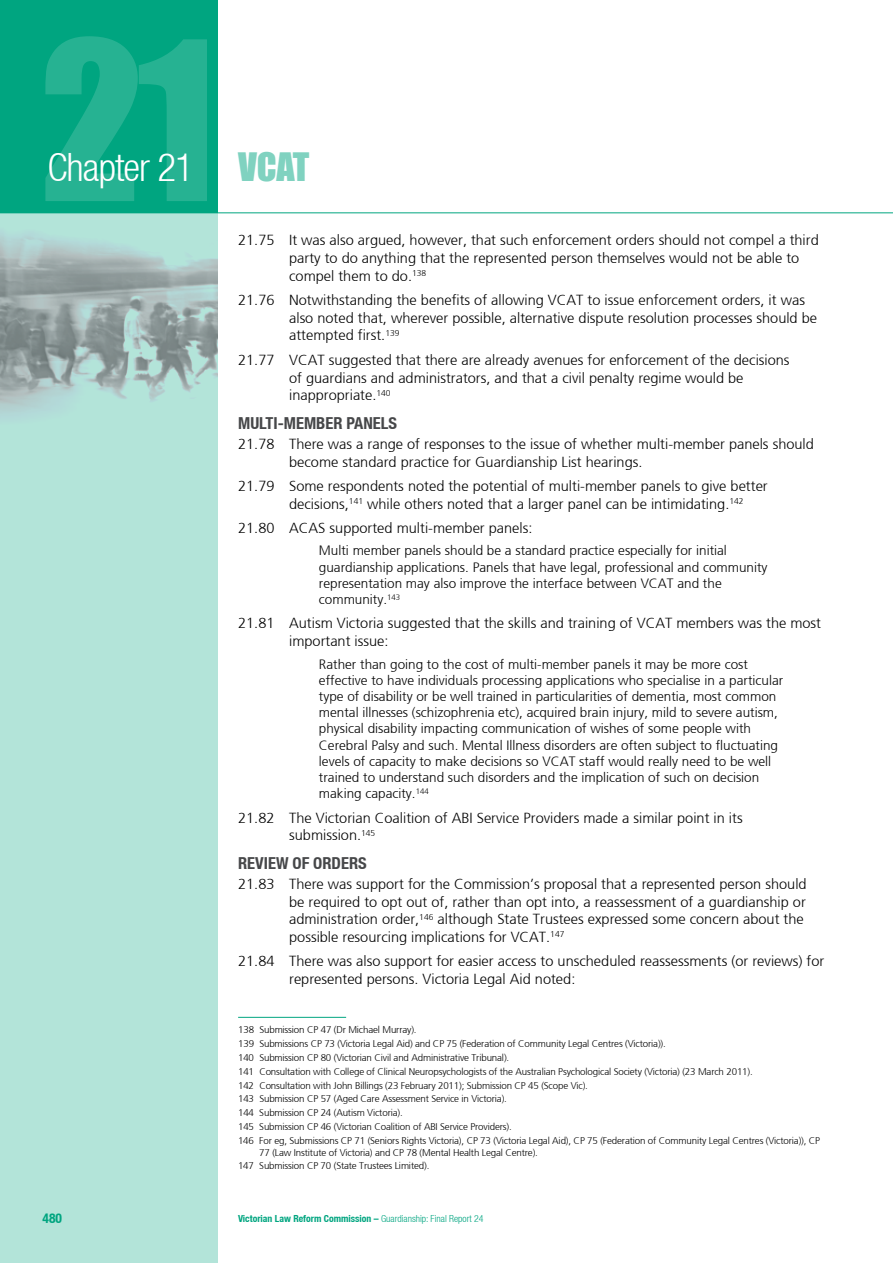
<style>
.page{position:relative;width:893px;height:1263px;background:#fff}
.page>*{position:absolute;margin:0;border:0;box-sizing:border-box;transform-origin:0 0}
.t1{font:204.6px "Impact";color:#fff}
.t2{font:300 condensed 39px "Helvetica Neue LT";letter-spacing:-.025em;color:#fff}
.t3{font:700 condensed 16.5px "Helvetica Neue LT";color:#464749}
.t4{font:300 14.55px/17.9px "Frutiger";color:#000}
.t5{font:300 13.5px/16.2px "Frutiger";color:#000}
.t6{font:700 condensed 13.5px "Helvetica Neue LT";color:#00a580}
.t7{font:300 9.75px/13.8px "Frutiger";letter-spacing:-.015em;color:#000}
.t8{font:700 condensed 9.75px "Helvetica Neue LT";color:#00a580}
.s1{font-family:"Impact";font-weight:400;font-stretch:normal;font-size:36px;color:#80d2c0}
.s2{font-weight:300}
</style>
<div class="page">
<div style="left:0;top:191px;width:217px;height:1072px;background:#b3e4d9"></div>
<div style="left:0;top:0;width:217px;height:213px;background:#00a580"></div>
<hr style="left:0;top:213px;width:893px;height:1px;background:#00a580">
<img style="left:0;top:213px;width:217px;height:205px">
<hr style="left:238px;top:1017px;width:108px;height:1px;background:#00a580">
<h1 class="t1" style="left:40px;top:-38px;width:177px">21</h1>
<h2 class="t2" style="left:47px;top:145px;width:263px">Chapter 21 <span class="s1">VCAT</span></h2>
<p class="t4" style="left:289px;top:231px;width:531px;text-indent:-51px">21.75 It was also argued, however, that such enforcement orders should not compel a third party to do anything that the represented person themselves would not be able to compel them to do.<sup>138</sup></p>
<p class="t4" style="left:289px;top:291px;width:529px;text-indent:-51px">21.76 Notwithstanding the benefits of allowing VCAT to issue enforcement orders, it was also noted that, wherever possible, alternative dispute resolution processes should be attempted first.<sup>139</sup></p>
<p class="t4" style="left:289px;top:351px;width:502px;text-indent:-51px">21.77 VCAT suggested that there are already avenues for enforcement of the decisions of guardians and administrators, and that a civil penalty regime would be inappropriate.<sup>140</sup></p>
<p class="t3" style="left:238px;top:413px;width:30px">MULTI-MEM</p>
<p class="t3" style="left:316px;top:413px;width:66px">BER PANELS</p>
<p class="t4" style="left:289px;top:435px;width:526px;text-indent:-51px">21.78 There was a range of responses to the issue of whether multi-member panels should become standard practice for Guardianship List hearings.</p>
<p class="t4" style="left:289px;top:477px;width:480px;text-indent:-51px">21.79 Some respondents noted the potential of multi-member panels to give better decisions,<sup>141</sup> while others noted that a larger panel can be intimidating.<sup>142</sup></p>
<p class="t4" style="left:238px;top:519px;width:296px">21.80 ACAS supported multi-member panels:</p>
<p class="t5" style="left:319px;top:543px;width:450px">Multi member panels should be a standard practice especially for initial guardianship applications. Panels that have legal, professional and community representation may also improve the interface between VCAT and the community.<sup>143</sup></p>
<p class="t4" style="left:289px;top:614px;width:533px;text-indent:-51px">21.81 Autism Victoria suggested that the skills and training of VCAT members was the most important issue:</p>
<p class="t5" style="left:319px;top:656px;width:466px">Rather than going to the cost of multi-member panels it may be more cost effective to have individuals processing applications who specialise in a particular type of disability or be well trained in particularities of dementia, most common mental illnesses (schizophrenia etc), acquired brain injury, mild to severe autism, physical disability impacting communication of wishes of some people with Cerebral Palsy and such. Mental Illness disorders are often subject to fluctuating levels of capacity to make decisions so VCAT staff would really need to be well trained to understand such disorders and the implication of such on decision making capacity.<sup>144</sup></p>
<p class="t4" style="left:289px;top:809px;width:455px;text-indent:-51px">21.82 The Victorian Coalition of ABI Service Providers made a similar point in its submission.<sup>145</sup></p>
<p class="t3" style="left:238px;top:853px;width:18px">REVIE</p>
<p class="t3" style="left:276px;top:853px;width:57px">W OF ORDERS</p>
<p class="t4" style="left:289px;top:875px;width:519px;text-indent:-51px">21.83 There was support for the Commission’s proposal that a represented person should be required to opt out of, rather than opt into, a reassessment of a guardianship or administration order,<sup>146</sup> although State Trustees expressed some concern about the possible resourcing implications for VCAT.<sup>147</sup></p>
<p class="t4" style="left:289px;top:953px;width:537px;text-indent:-51px">21.84 There was also support for easier access to unscheduled reassessments (or reviews) for represented persons. Victoria Legal Aid noted:</p>
<p class="t7" style="left:238px;top:1023px;width:584px">138 Submission CP 47 (Dr Michael Murray).<br>139 Submissions CP 73 (Victoria Legal Aid) and CP 75 (Federation of Community Legal Centres (Victoria)).<br>140 Submission CP 80 (Victorian Civil and Administrative Tribunal).<br>141 Consultation with College of Clinical Neuropsychologists of the Australian Psychological Society (Victoria) (23 March 2011).<br>142 Consultation with John Billings (23 February 2011); Submission CP 45 (Scope Vic).<br>143 Submission CP 57 (Aged Care Assessment Service in Victoria).<br>144 Submission CP 24 (Autism Victoria).<br>145 Submission CP 46 (Victorian Coalition of ABI Service Providers).<br>146 For eg, Submissions CP 71 (Seniors Rights Victoria), CP 73 (Victoria Legal Aid), CP 75 (Federation of Community Legal Centres (Victoria)), CP</p>
<p class="t7" style="left:238px;top:1145px;width:301px;text-indent:21px">77 (Law Institute of Victoria) and CP 78 (Mental Health Legal Centre).<br>147 Submission CP 70 (State Trustees Limited).</p>
<p class="t6" style="left:43px;top:1209px;width:21px">480</p>
<p class="t8" style="left:238px;top:1213px;width:247px">VICTORIAN LAW REFORM COMMISSION – <span class="s2">Guardianship: Final Report 24</span></p>
</div>
